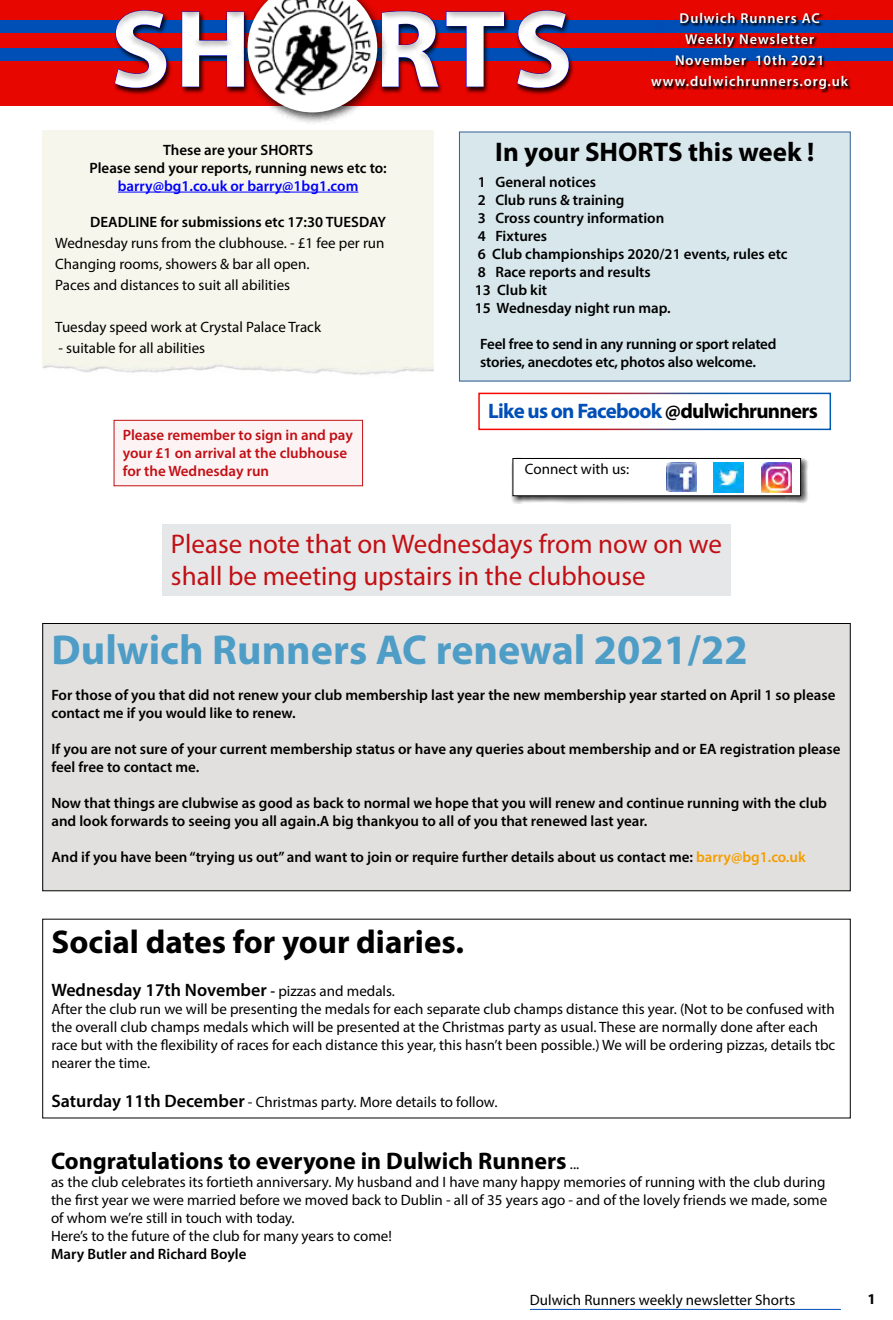
<style>
.page{position:relative;width:893px;height:1320px;background:#fff}
.page>*{position:absolute;margin:0;border:0;box-sizing:border-box;transform-origin:0 0}
.t1{font:700 111px "Myriad Pro";color:#fff}
.t2{font:700 42px "Myriad Pro";color:#4e9dc7}
.t3{font:700 33px "Myriad Pro";color:#000}
.t4{font:27px/32.4px "Myriad Pro";color:#c20f14}
.t5{font:700 27px "Myriad Pro";color:#000}
.t6{font:700 24px "Myriad Pro";color:#000}
.t7{font:700 21px "Myriad Pro";letter-spacing:-.035em;color:#004fb7}
.t8{font:600 18px "Myriad Pro";color:#000}
.t9{font:15px/18px "Myriad Pro";color:#000}
.t10{font:600 15px/18px "Myriad Pro";color:#000}
.t11{font:600 15px/18px "Myriad Pro";color:#c20f14}
.t12{font:600 15px "Myriad Pro";color:#00f}
.t13{font:700 15px "Myriad Pro";color:#000}
.t14{font:600 14.25px/21px "Myriad Pro";letter-spacing:.065em;color:#fff;text-align:center}
.s1{color:#000}
.s2{color:#f49d00}
.s3{font-size:15px}
.s4{font-weight:400;font-size:15px}
.s5{font-weight:600;font-size:18px}
</style>
<div class="page">
<hr style="left:530px;top:1309px;width:311px;height:1px;background:#004fb7">
<div style="left:0;top:0;width:893px;height:105px;background:#e80600"></div>
<div style="left:0;top:20px;width:893px;height:13px;background:#004fb7"></div>
<div style="left:0;top:48px;width:893px;height:13px;background:#004fb7"></div>
<div style="left:108px;top:13px;width:466px;height:83px;background:#e5e3e1;opacity:.61"></div>
<div style="left:106px;top:1px;width:471px;height:89px;background:#000;opacity:.34"></div>
<div style="left:241px;top:0;width:147px;height:125px;background:#000;opacity:.75"></div>
<svg style="left:181px;top:0;width:259px;height:112px"></svg>
<img style="left:251px;top:0;width:123px;height:97px">
<hr style="left:118px;top:192px;width:240px;height:1px;background:#00f">
<div style="left:459px;top:132px;width:391px;height:249px;background:#d8e7ec"></div>
<div style="left:478px;top:393px;width:353px;height:37px;border:2px solid #fff"></div>
<div style="left:511px;top:457px;width:297px;height:46px;background:#000;opacity:.75"></div>
<div style="left:513px;top:458px;width:288px;height:38px;background:#fff"></div>
<div style="left:513px;top:458px;width:288px;height:38px;border:1px solid #000"></div>
<img style="left:667px;top:462px;width:29px;height:30px">
<img style="left:714px;top:462px;width:30px;height:30px">
<img style="left:762px;top:462px;width:30px;height:30px">
<svg style="left:651px;top:14px;width:200px;height:79px"></svg>
<div style="left:43px;top:623px;width:807px;height:267px;background:#e2e0df"></div>
<div style="left:114px;top:420px;width:249px;height:66px;background:#fcf3f4"></div>
<div style="left:114px;top:420px;width:249px;height:66px;border:1px solid #c20f14"></div>
<div style="left:162px;top:524px;width:568px;height:71px;background:#e6e7e8"></div>
<h1 class="t1" style="left:110px;top:-23px;width:464px">SH RTS</h1>
<p class="t14" style="left:651px;top:8px;width:199px">Dulwich Runners AC<br>Weekly Newsletter<br>November 10th 2021 www.dulwichrunners.org.uk</p>
<p class="t10" style="left:89px;top:140px;width:299px;text-align:center">These are your SHORTS<br>Please send your reports, running news etc to:</p>
<p class="t12" style="left:118px;top:176px;width:242px">barry@bg1.co.uk or barry@1bg1.com</p>
<p class="t10" style="left:90px;top:212px;width:297px">DEADLINE for submissions etc 17:30 TUESDAY</p>
<p class="t9" style="left:55px;top:232px;width:331px;line-height:21px">Wednesday runs from the clubhouse. - £1 fee per run<br>Changing rooms, showers &amp; bar all open.<br>Paces and distances to suit all abilities</p>
<p class="t9" style="left:55px;top:317px;width:267px">Tuesday speed work at Crystal Palace Track</p>
<p class="t9" style="left:58px;top:338px;width:148px">- suitable for all abilities</p>
<p class="t11" style="left:123px;top:426px;width:232px">Please remember to sign in and pay your £1 on arrival at the clubhouse for the Wednesday run</p>
<h3 class="t5" style="left:495px;top:134px;width:321px">In your SHORTS this week !</h3>
<p class="t10" style="left:475px;top:173px;width:314px">1 General notices<br>2 Club runs &amp; training<br>3 Cross country information<br>4 Fixtures<br>6 Club championships 2020/21 events, rules etc<br>8 Race reports and results<br>13 Club kit<br>15 Wednesday night run map.</p>
<p class="t10" style="left:480px;top:335px;width:298px">Feel free to send in any running or sport related stories, anecdotes etc, photos also welcome.</p>
<h3 class="t7" style="left:488px;top:398px;width:331px">Like us on Facebook <span class="s1">@dulwichrunners</span></h3>
<p class="t9" style="left:525px;top:460px;width:106px">Connect with us:</p>
<h3 class="t4" style="left:171px;top:527px;width:553px">Please note that on Wednesdays from now on we shall be meeting upstairs in the clubhouse</h3>
<h2 class="t2" style="left:51px;top:622px;width:698px">Dulwich Runners AC renewal 2021/22</h2>
<p class="t10" style="left:51px;top:685px;width:785px">For those of you that did not renew your club membership last year the new membership year started on April 1 so please contact me if you would like to renew.</p>
<p class="t10" style="left:51px;top:739px;width:791px">If you are not sure of your current membership status or have any queries about membership and or EA registration please feel free to contact me.</p>
<p class="t10" style="left:51px;top:793px;width:777px">Now that things are clubwise as good as back to normal we hope that you will renew and continue running with the club and look forwards to seeing you all again.A big thankyou to all of you that renewed last year.</p>
<p class="t10" style="left:51px;top:847px;width:756px">And if you have been “trying us out” and want to join or require further details about us contact me: <span class="s2">barry@bg1.co.uk</span></p>
<h3 class="t3" style="left:51px;top:920px;width:414px">Social dates for your diaries.</h3>
<p class="t8" style="left:51px;top:978px;width:345px">Wednesday 17th November <span class="s3">-</span> <span class="s4">pizzas and medals.</span></p>
<p class="t9" style="left:51px;top:999px;width:785px">After the club run we will be presenting the medals for each separate club champs distance this year. (Not to be confused with the overall club champs medals which will be presented at the Christmas party as usual. These are normally done after each race but with the flexibility of races for each distance this year, this hasn’t been possible.) We will be ordering pizzas, details tbc nearer the time.</p>
<p class="t9" style="left:51px;top:1093px;width:448px"><span class="s5">Saturday 11th December</span> - Christmas party. More details to follow.</p>
<h3 class="t6" style="left:51px;top:1145px;width:530px">Congratulations to everyone in Dulwich Runners <span class="s4">...</span></h3>
<p class="t9" style="left:51px;top:1172px;width:778px">as the club celebrates its fortieth anniversary. My husband and I have many happy memories of running with the club during the first year we were married before we moved back to Dublin - all of 35 years ago - and of the lovely friends we made, some of whom we’re still in touch with today.<br>Here’s to the future of the club for many years to come!</p>
<p class="t10" style="left:51px;top:1244px;width:197px">Mary Butler and Richard Boyle</p>
<p class="t9" style="left:530px;top:1290px;width:267px">Dulwich Runners weekly newsletter Shorts</p>
<p class="t13" style="left:868px;top:1289px;width:10px">1</p>
</div>
